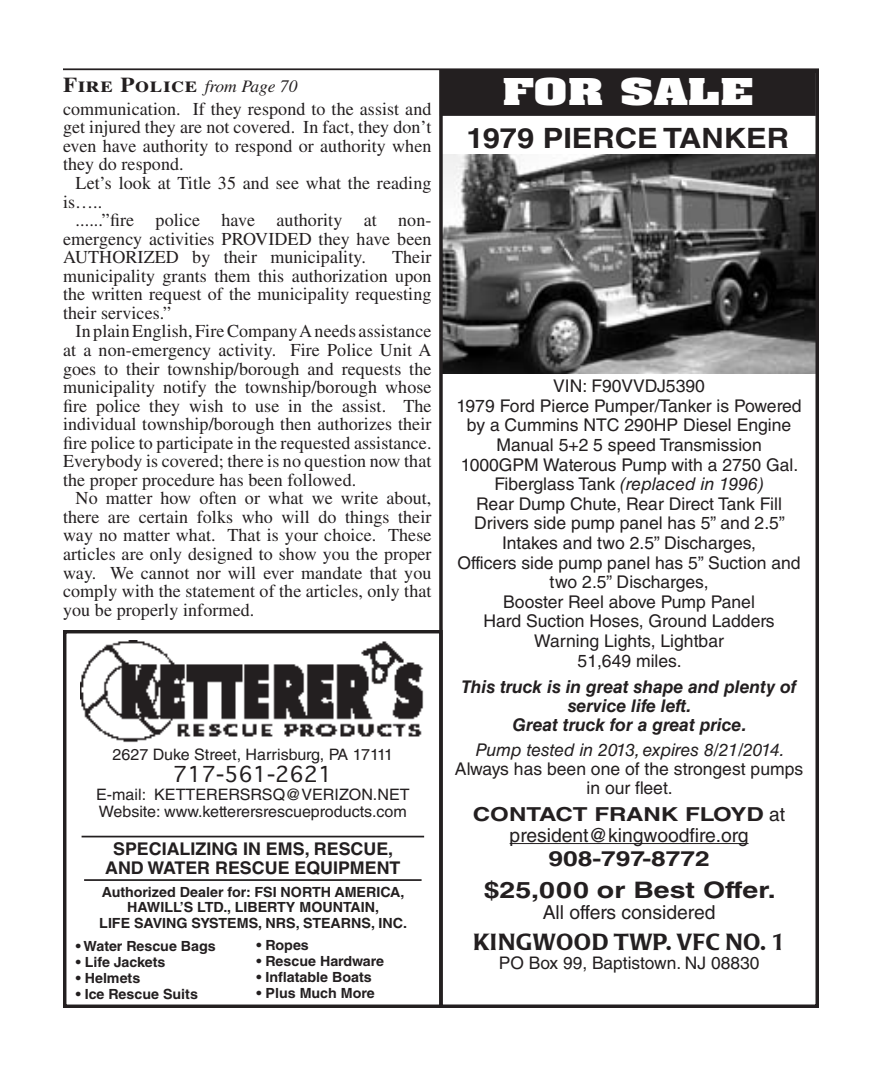
<style>
.page{position:relative;width:882px;height:1071px;background:#fff}
.page>*{position:absolute;margin:0;border:0;box-sizing:border-box;transform-origin:0 0}
.t1{font:700 31.5px "Aachen";color:#fff;scale:1.5 1}
.t2{font:700 28px "Helvetica LT Std";color:#231f20;scale:1.1 1}
.t3{font:500 23.1px "Poppl Laudatio";letter-spacing:.02em;color:#231f20}
.t4{font:700 22.75px "Helvetica LT Std";color:#231f20;scale:1.25 1}
.t5{font:700 21.18px "Times LT Std";letter-spacing:.025em;color:#231f20;scale:1.09 1}
.t6{font:21px "Geneva";color:#231f20}
.t7{font:700 21px "Helvetica LT Std";color:#231f20;scale:1.25 1}
.t8{font:19.25px/21px "Helvetica LT Std";color:#231f20;text-align:center}
.t9{font:18.2px/18.6px "Times LT Std";letter-spacing:.005em;color:#231f20;text-align:justify}
.t10{font:17.5px/19.6px "Helvetica LT Std";color:#231f20;text-align:center}
.t11{font:italic 700 17.5px/19.2px "Helvetica LT Std";color:#231f20;text-align:center}
.t12{font:700 17.5px/19.2px "Helvetica LT Std";color:#231f20;text-align:center}
.t13{font:italic 17.5px "Helvetica LT Std";color:#231f20}
.t14{font:17.32px "Helvetica LT Std";color:#231f20}
.t15{font:15.75px/17.5px "Helvetica LT Std";color:#231f20}
.t16{font:700 14px/15.8px "Helvetica LT Std";color:#231f20;text-align:center}
.s1{font-weight:400;font-style:italic;font-size:17.5px}
.s2{font-style:italic}
.s3{font-weight:700}
</style>
<div class="page">
<div style="left:63px;top:630px;width:380px;height:378px;border:3px solid #231f20"></div>
<img style="left:80px;top:641px;width:344px;height:102px">
<hr style="left:82px;top:836px;width:342px;height:1px;background:#231f20">
<hr style="left:84px;top:879px;width:338px;height:2px;background:#231f20">
<img style="left:443px;top:155px;width:372px;height:219px">
<div style="left:439px;top:69px;width:380px;height:939px;border:3px solid #231f20"></div>
<div style="left:441px;top:70px;width:374px;height:45px;background:#231f20"></div>
<div style="left:440px;top:69px;width:376px;height:47px;border:2px solid #231f20"></div>
<hr style="left:510px;top:843px;width:239px;height:1px;background:#231f20">
<hr style="left:63px;top:68px;width:756px;height:2px;background:#231f20">
<p class="t5" style="left:63px;top:72px;width:217px">Fire Police <span class="s1">from Page 70</span></p>
<p class="t9" style="left:63px;top:99px;width:370px">communication. If they respond to the assist and get injured they are not covered. In fact, they don’t even have authority to respond or authority when they do respond.</p>
<p class="t9" style="left:63px;top:174px;width:370px;text-indent:13px">Let’s look at Title 35 and see what the reading is…..</p>
<p class="t9" style="left:63px;top:211px;width:370px;text-indent:13px">......”fire police have authority at non&shy;emergency activities PROVIDED they have been AUTHORIZED by their municipality.</p>
<p class="t9" style="left:63px;top:248px;width:370px;text-indent:329px">Their municipality grants them this authorization upon the written request of the municipality requesting their services.”</p>
<p class="t9" style="left:63px;top:322px;width:370px;text-indent:13px">In plain English, Fire Company A needs assistance at a non-emergency activity. Fire Police Unit A goes to their township/borough and requests the municipality notify the township/borough whose fire police they wish to use in the assist. The individual township/borough then authorizes their fire police to participate in the requested assistance.<br>Everybody is covered; there is no question now that the proper procedure has been followed.</p>
<p class="t9" style="left:63px;top:489px;width:370px;text-indent:13px">No matter how often or what we write about, there are certain folks who will do things their way no matter what. That is your choice. These articles are only designed to show you the proper way. We cannot nor will ever mandate that you comply with the statement of the articles, only that you be properly informed.</p>
<p class="t15" style="left:113px;top:745px;width:282px">2627 Duke Street, Harrisburg, PA 17111</p>
<p class="t6" style="left:173px;top:756px;width:160px">717-561-2621</p>
<p class="t15" style="left:96px;top:785px;width:315px">E-mail: KETTERERSRSQ@VERIZON.NET<br>Website: www.ketterersrescueproducts.com</p>
<p class="t12" style="left:105px;top:839px;width:297px">SPECIALIZING IN EMS, RESCUE,<br>AND WATER RESCUE EQUIPMENT</p>
<p class="t16" style="left:99px;top:884px;width:309px">Authorized Dealer for: FSI NORTH AMERICA,<br>HAWILL’S LTD., LIBERTY MOUNTAIN,<br>LIFE SAVING SYSTEMS, NRS, STEARNS, INC.</p>
<p class="t16" style="left:76px;top:938px;width:141px">• Water Rescue Bags</p>
<p class="t16" style="left:76px;top:954px;width:91px">• Life Jackets</p>
<p class="t16" style="left:76px;top:970px;width:66px">• Helmets</p>
<p class="t16" style="left:76px;top:986px;width:124px">• Ice Rescue Suits</p>
<p class="t16" style="left:257px;top:937px;width:54px">• Ropes</p>
<p class="t16" style="left:257px;top:953px;width:129px">• Rescue Hardware</p>
<p class="t16" style="left:257px;top:969px;width:117px">• Inflatable Boats</p>
<p class="t16" style="left:257px;top:985px;width:120px">• Plus Much More</p>
<h1 class="t1" style="left:502px;top:69px;width:169px">FOR SALE</h1>
<h2 class="t2" style="left:467px;top:121px;width:295px">1979 PIERCE TANKER</h2>
<p class="t10" style="left:456px;top:376px;width:347px">VIN: F90VVDJ5390<br>1979 Ford Pierce Pumper/Tanker is Powered by a Cummins NTC 290HP Diesel Engine<br>Manual 5+2 5 speed Transmission<br>1000GPM Waterous Pump with a 2750 Gal.<br>Fiberglass Tank <span class="s2">(replaced in 1996)<br></span>Rear Dump Chute, Rear Direct Tank Fill<br>Drivers side pump panel has 5” and 2.5”<br>Intakes and two 2.5” Discharges,<br>Officers side pump panel has 5” Suction and two 2.5” Discharges,<br>Booster Reel above Pump Panel<br>Hard Suction Hoses, Ground Ladders<br>Warning Lights, Lightbar<br>51,649 miles.</p>
<p class="t11" style="left:462px;top:677px;width:337px">This truck is in great shape and plenty of service life left.<br>Great truck for a great price.</p>
<p class="t13" style="left:476px;top:740px;width:311px">Pump tested in 2013, expires 8/21/2014.</p>
<p class="t10" style="left:455px;top:759px;width:350px">Always has been one of the strongest pumps in our fleet.</p>
<p class="t8" style="left:473px;top:803px;width:314px"><span class="s3">CONTACT FRANK FLOYD</span> at president@kingwoodfire.org</p>
<p class="t7" style="left:548px;top:846px;width:131px">908-797-8772</p>
<p class="t4" style="left:484px;top:876px;width:235px">$25,000 or Best Offer.</p>
<p class="t8" style="left:543px;top:901px;width:174px">All offers considered</p>
<p class="t3" style="left:473px;top:929px;width:314px">KINGWOOD TWP. VFC NO. 1</p>
<p class="t14" style="left:499px;top:953px;width:262px">PO Box 99, Baptistown. NJ 08830</p>
</div>
